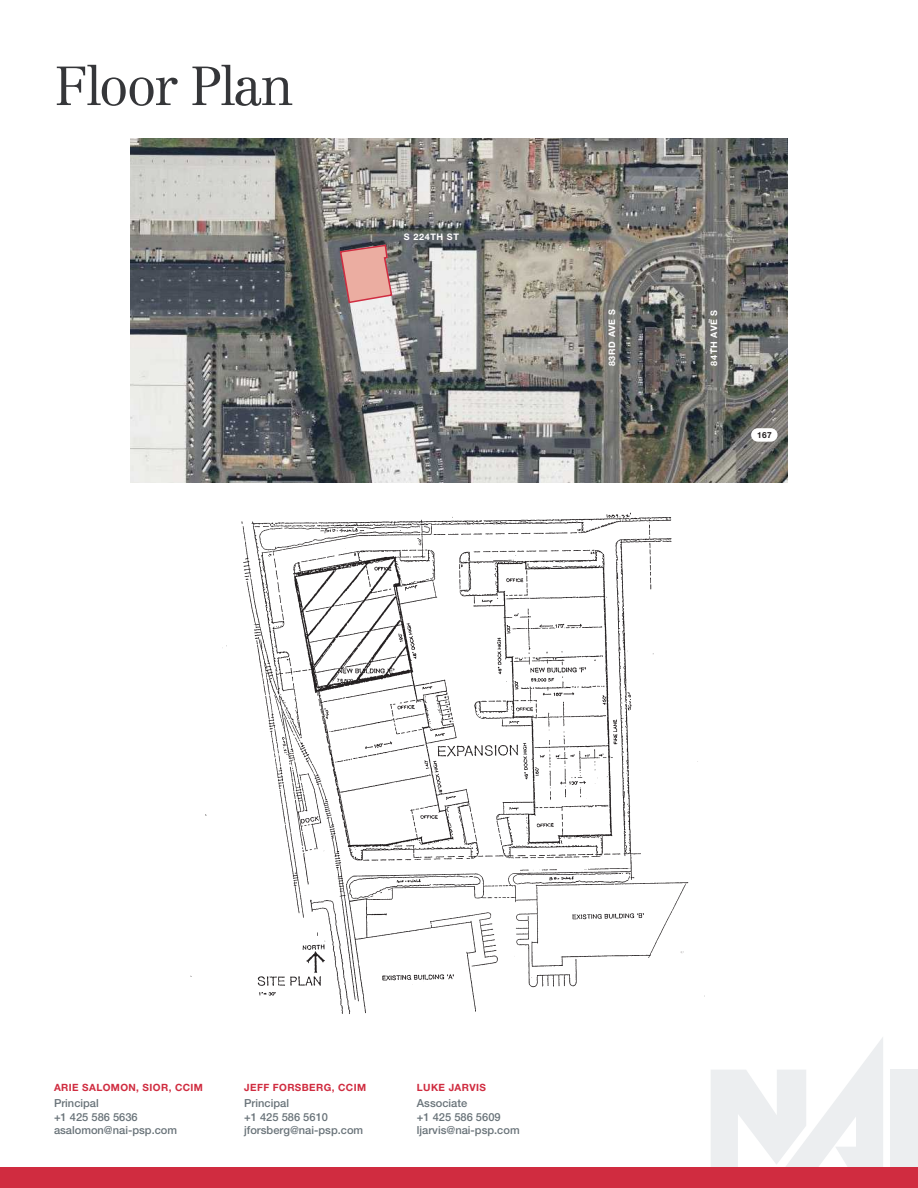
<style>
.page{position:relative;width:918px;height:1188px;background:#fff}
.page>*{position:absolute;margin:0;border:0;box-sizing:border-box;transform-origin:0 0}
.t1{font:300 54px "Centennial LT Std";letter-spacing:-.04em;color:#353639}
.t2{font:500 11.1px/13.4px "Helvetica Neue LT Std";color:#697379}
.t3{font:700 10.05px "Helvetica Neue LT Std";letter-spacing:.04em;color:#d02c40}
.t4{font:700 9px "Helvetica Neue LT Std";letter-spacing:.07em;color:#fff}
.t5{font:700 8.4px "Helvetica Neue LT Std";color:#231f20}
</style>
<div class="page">
<img style="left:190px;top:512px;width:515px;height:502px">
<img style="left:130px;top:139px;width:658px;height:344px">
<div style="left:751px;top:428px;width:27px;height:14px;background:#fff;border-radius:7px"></div>
<svg style="left:339px;top:244px;width:54px;height:60px;background:#cb9691"></svg>
<svg style="left:711px;top:1037px;width:172px;height:130px"></svg>
<div style="left:891px;top:1070px;width:27px;height:102px;background:#eceef0"></div>
<div style="left:0;top:1167px;width:918px;height:21px;background:#d02c40"></div>
<p class="t1" style="left:54px;top:54px;width:241px">Floor Plan</p>
<p class="t4" style="left:404px;top:231px;width:57px">S 224TH ST</p>
<p class="t4" style="left:607px;top:366px;width:58px;rotate:-90deg">83RD AVE S</p>
<p class="t4" style="left:708px;top:366px;width:57px;rotate:-90deg">84TH AVE S</p>
<p class="t5" style="left:757px;top:430px;width:16px">167</p>
<p class="t3" style="left:54px;top:1081px;width:151px">ARIE SALOMON, SIOR, CCIM</p>
<p class="t2" style="left:54px;top:1097px;width:125px">Principal<br>+1 425 586 5636 asalomon@nai-psp.com</p>
<p class="t3" style="left:244px;top:1081px;width:123px">JEFF FORSBERG, CCIM</p>
<p class="t2" style="left:244px;top:1097px;width:121px">Principal<br>+1 425 586 5610 jforsberg@nai-psp.com</p>
<p class="t3" style="left:417px;top:1081px;width:71px">LUKE JARVIS</p>
<p class="t2" style="left:417px;top:1097px;width:104px">Associate<br>+1 425 586 5609 ljarvis@nai-psp.com</p>
</div>
